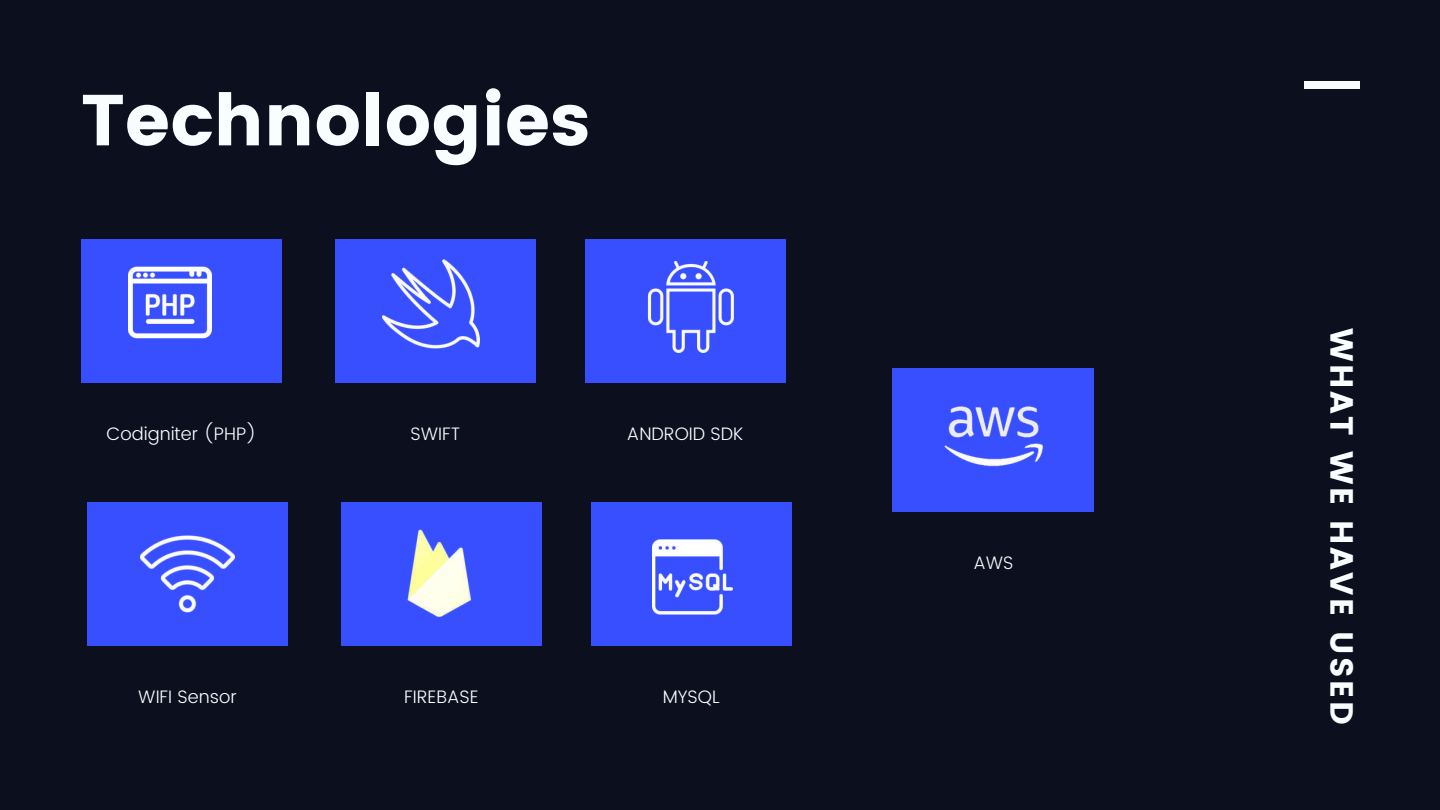
<style>
.page{position:relative;width:1440px;height:810px;background:#0b0f1e}
.page>*{position:absolute;margin:0;border:0;box-sizing:border-box;transform-origin:0 0}
.t1{font:72px "Poppins";color:#fafdff}
.t2{font:32px "Poppins";letter-spacing:.08em;color:#fafdff}
.t3{font:300 18px "Poppins";color:#fafdff}
</style>
<div class="page">
<div style="left:81px;top:240px;width:201px;height:143px;background:#374fff"></div>
<div style="left:335px;top:240px;width:201px;height:143px;background:#374fff"></div>
<div style="left:585px;top:240px;width:201px;height:143px;background:#374fff"></div>
<div style="left:1304px;top:81px;width:55px;height:7px;background:#fafdff"></div>
<div style="left:87px;top:503px;width:201px;height:143px;background:#374fff"></div>
<div style="left:341px;top:503px;width:201px;height:143px;background:#374fff"></div>
<div style="left:591px;top:503px;width:201px;height:143px;background:#374fff"></div>
<div style="left:893px;top:368px;width:201px;height:143px;background:#374fff"></div>
<img style="left:129px;top:266px;width:82px;height:73px">
<img style="left:382px;top:259px;width:98px;height:90px">
<img style="left:647px;top:261px;width:87px;height:92px">
<img style="left:140px;top:535px;width:95px;height:78px">
<img style="left:653px;top:539px;width:80px;height:76px">
<img style="left:944px;top:406px;width:99px;height:61px">
<img style="left:407px;top:529px;width:65px;height:88px">
<h1 class="t1" style="left:81px;top:78px;width:511px">Technologies</h1>
<p class="t3" style="left:106px;top:424px;width:152px">Codigniter (PHP)</p>
<p class="t3" style="left:411px;top:424px;width:51px">SWIFT</p>
<p class="t3" style="left:627px;top:424px;width:118px">ANDROID SDK</p>
<p class="t3" style="left:138px;top:686px;width:100px">WIFI Sensor</p>
<p class="t3" style="left:404px;top:686px;width:76px">FIREBASE</p>
<p class="t3" style="left:663px;top:686px;width:58px">MYSQL</p>
<p class="t3" style="left:974px;top:552px;width:42px">AWS</p>
<h2 class="t2" style="left:1360px;top:328px;width:398px;rotate:90deg">WHAT WE HAVE USED</h2>
</div>
